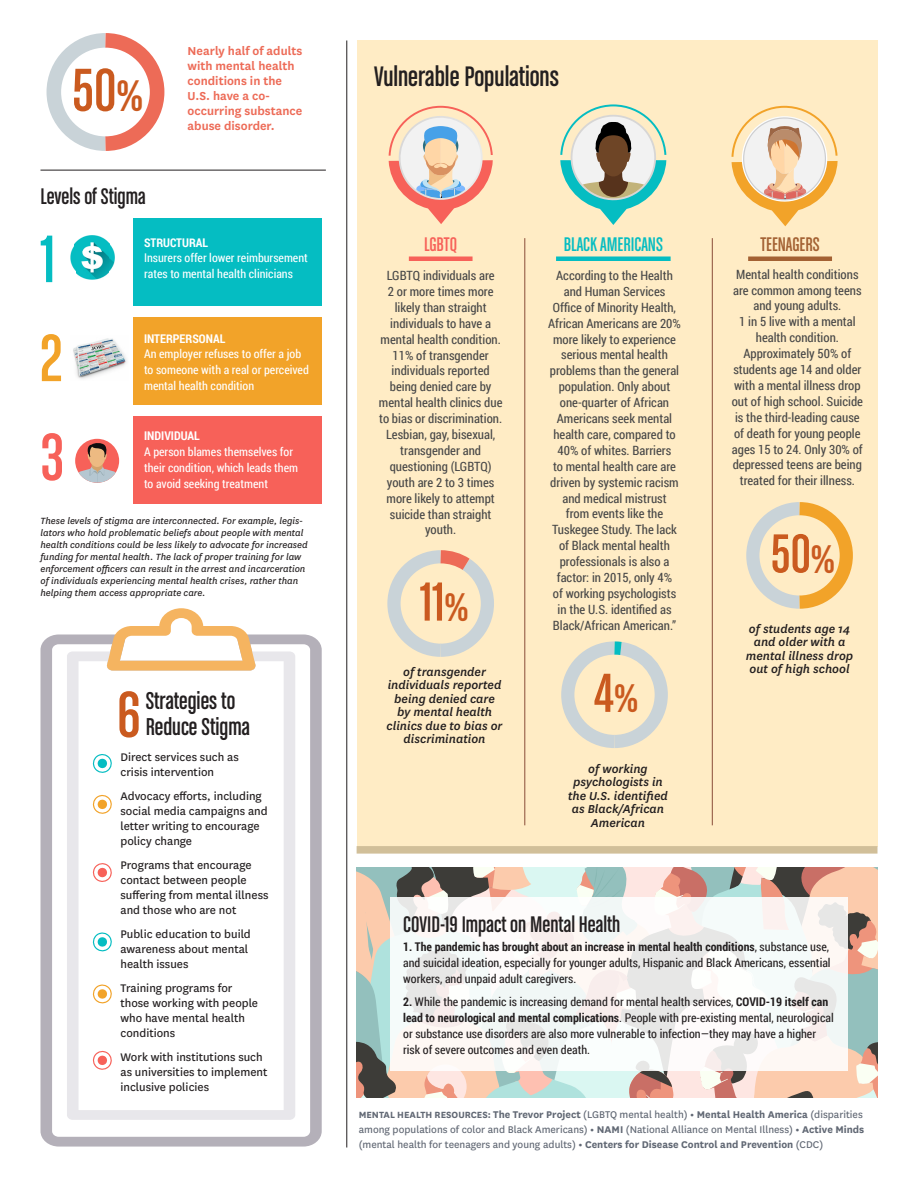
<style>
.page{position:relative;width:918px;height:1188px;background:#fff}
.page>*{position:absolute;margin:0;border:0;box-sizing:border-box;transform-origin:0 0}
.t1{font:71.4px "Chalet Comprime Cologne Eighty";color:#05bdc2}
.t2{font:71.4px "Chalet Comprime Cologne Eighty";color:#f76159}
.t3{font:71.4px "Chalet Comprime Cologne Eighty";color:#f2a329}
.t4{font:69.45px "Chalet Comprime Cologne Eighty";color:#ca5a1f}
.t5{font:64.65px "Chalet Comprime Cologne Eighty";color:#ca5a1f}
.t6{font:58.5px "Chalet Comprime Cologne Eighty";color:#ca5a1f}
.t7{font:30px "Chalet Comprime Cologne Sixty";color:#231f20}
.t8{font:25.95px "Chalet Comprime Cologne Sixty";color:#231f20}
.t9{font:24px "Chalet Comprime Cologne Sixty";color:#231f20}
.t10{font:21px "Chalet Comprime Cologne Eighty";color:#05bdc2}
.t11{font:21px "Chalet Comprime Cologne Eighty";color:#a36133}
.t12{font:21px "Chalet Comprime Cologne Eighty";color:#f76159}
.t13{font:italic 500 13.5px/13.5px "National";color:#231f20;text-align:center}
.t14{font:600 13.5px/15px "National";color:#ed6b57}
.t15{font:12.9px/15px "National";color:#231f20}
.t16{font:12.75px/15.9px "Roboto Condensed";color:#474747;text-align:center}
.t17{font:12px/15.9px "Roboto Condensed";color:#231f20}
.t18{font:12px/15.9px "Roboto Condensed";color:#fff}
.t19{font:700 12px "Roboto Condensed";color:#fff}
.t20{font:11.4px/15px "National";color:#616874}
.t21{font:italic 10.5px/12px "National";color:#231f20}
.s1{font-size:47.1px}
.s2{font-size:42.6px}
.s3{font-weight:700}
.s4{font-weight:700;font-size:10.5px}
</style>
<div class="page">
<hr style="left:346px;top:40px;width:1px;height:1108px;background:#231f20">
<div style="left:357px;top:40px;width:521px;height:807px;background:#ffecc5"></div>
<svg style="left:389px;top:106px;width:104px;height:118px"></svg>
<svg style="left:560px;top:104px;width:106px;height:121px"></svg>
<svg style="left:731px;top:106px;width:107px;height:120px"></svg>
<div style="left:357px;top:846px;width:521px;height:8px;background:#d1bf99"></div>
<svg style="left:41px;top:635px;width:281px;height:512px"></svg>
<svg style="left:67px;top:651px;width:228px;height:469px"></svg>
<svg style="left:107px;top:608px;width:149px;height:63px"></svg>
<svg style="left:92px;top:753px;width:21px;height:21px"></svg>
<svg style="left:92px;top:931px;width:21px;height:22px"></svg>
<svg style="left:92px;top:862px;width:21px;height:21px"></svg>
<svg style="left:92px;top:1050px;width:21px;height:21px"></svg>
<svg style="left:92px;top:794px;width:21px;height:21px"></svg>
<svg style="left:92px;top:983px;width:21px;height:22px"></svg>
<svg style="left:357px;top:867px;width:521px;height:230px;background:#c4b7aa"></svg>
<svg style="left:391px;top:897px;width:457px;height:174px;fill:#f8f8f6"></svg>
<div style="left:409px;top:256px;width:64px;height:5px;background:#f76159"></div>
<div style="left:556px;top:256px;width:115px;height:5px;background:#05bdc2"></div>
<div style="left:748px;top:256px;width:84px;height:5px;background:#a36133"></div>
<svg style="left:746px;top:502px;width:107px;height:107px"></svg>
<hr style="left:524px;top:238px;width:1px;height:587px;background:#8a4d39">
<hr style="left:712px;top:238px;width:1px;height:587px;background:#8a4d39">
<svg style="left:387px;top:550px;width:107px;height:107px"></svg>
<svg style="left:561px;top:641px;width:107px;height:107px"></svg>
<svg style="left:46px;top:33px;width:119px;height:118px"></svg>
<hr style="left:40px;top:170px;width:286px;height:1px;background:#231f20">
<div style="left:133px;top:219px;width:189px;height:87px;background:#05bdc2"></div>
<div style="left:133px;top:318px;width:189px;height:87px;background:#f2a329"></div>
<div style="left:133px;top:417px;width:189px;height:87px;background:#f76159"></div>
<img style="left:75px;top:236px;width:34px;height:44px">
<img style="left:70px;top:243px;width:5px;height:27px">
<img style="left:109px;top:243px;width:5px;height:29px">
<img style="left:73px;top:338px;width:54px;height:41px">
<div style="left:75px;top:439px;width:44px;height:44px;background:#f76159;border-radius:50%"></div>
<svg style="left:77px;top:442px;width:40px;height:41px"></svg>
<p class="t5" style="left:72px;top:54px;width:73px">50<span class="s1">%</span></p>
<p class="t9" style="left:40px;top:183px;width:107px">Levels of Stigma</p>
<p class="t14" style="left:188px;top:42px;width:116px">Nearly half of adults with mental health conditions in the<br>U.S. have a co&shy;occurring substance abuse disorder.</p>
<p class="t1" style="left:40px;top:220px;width:16px">1</p>
<p class="t3" style="left:40px;top:319px;width:24px">2</p>
<p class="t2" style="left:41px;top:418px;width:25px">3</p>
<p class="t19" style="left:144px;top:234px;width:66px">STRUCTURAL</p>
<p class="t18" style="left:144px;top:250px;width:165px">Insurers offer lower reimbursement rates to mental health clinicians</p>
<p class="t19" style="left:144px;top:330px;width:83px">INTERPERSONAL</p>
<p class="t18" style="left:144px;top:346px;width:166px">An employer refuses to offer a job to someone with a real or perceived mental health condition</p>
<p class="t19" style="left:144px;top:427px;width:57px">INDIVIDUAL</p>
<p class="t18" style="left:144px;top:443px;width:155px">A person blames themselves for their condition, which leads them to avoid seeking treatment</p>
<p class="t21" style="left:40px;top:515px;width:269px">These levels of stigma are interconnected. For example, legis&shy;lators who hold problematic beliefs about people with mental health conditions could be less likely to advocate for increased funding for mental health. The lack of proper training for law enforcement officers can result in the arrest and incarceration of individuals experiencing mental health crises, rather than helping them access appropriate care.</p>
<p class="t4" style="left:117px;top:676px;width:26px">6</p>
<p class="t8" style="left:146px;top:687px;width:91px">Strategies to</p>
<p class="t8" style="left:146px;top:713px;width:106px">Reduce Stigma</p>
<p class="t15" style="left:120px;top:749px;width:120px">Direct services such as crisis intervention</p>
<p class="t15" style="left:120px;top:788px;width:149px">Advocacy efforts, including social media campaigns and letter writing to encourage policy change</p>
<p class="t15" style="left:120px;top:857px;width:149px">Programs that encourage contact between people suffering from mental illness and those who are not</p>
<p class="t15" style="left:120px;top:926px;width:132px">Public education to build awareness about mental health issues</p>
<p class="t15" style="left:120px;top:980px;width:139px">Training programs for those working with people who have mental health conditions</p>
<p class="t15" style="left:120px;top:1049px;width:148px">Work with institutions such as universities to implement inclusive policies</p>
<p class="t7" style="left:374px;top:60px;width:186px">Vulnerable Populations</p>
<p class="t12" style="left:424px;top:232px;width:35px">LGBTQ</p>
<p class="t10" style="left:564px;top:232px;width:101px">BLACK AMERICANS</p>
<p class="t11" style="left:760px;top:232px;width:61px">TEENAGERS</p>
<p class="t16" style="left:379px;top:267px;width:125px">LGBTQ individuals are<br>2 or more times more likely than straight individuals to have a mental health condition.<br>11% of transgender individuals reported being denied care by mental health clinics due to bias or discrimination.<br>Lesbian, gay, bisexual, transgender and questioning (LGBTQ) youth are 2 to 3 times more likely to attempt suicide than straight youth.</p>
<p class="t16" style="left:548px;top:267px;width:134px">According to the Health and Human Services<br>Office of Minority Health,<br>African Americans are 20% more likely to experience serious mental health problems than the general population. Only about one-quarter of African<br>Americans seek mental health care, compared to<br>40% of whites. Barriers<br>to mental health care are driven by systemic racism and medical mistrust<br>from events like the<br>Tuskegee Study. The lack of Black mental health professionals is also a factor: in 2015, only 4%<br>of working psychologists in the U.S. identified as<br>Black/African American.”</p>
<p class="t16" style="left:733px;top:266px;width:130px">Mental health conditions are common among teens and young adults.</p>
<p class="t16" style="left:732px;top:313px;width:133px">1 in 5 live with a mental health condition.<br>Approximately 50% of students age 14 and older with a mental illness drop out of high school. Suicide is the third-leading cause of death for young people ages 15 to 24. Only 30% of depressed teens are being treated for their illness.</p>
<p class="t6" style="left:771px;top:521px;width:66px">50<span class="s2">%</span></p>
<p class="t6" style="left:420px;top:569px;width:50px">11<span class="s2">%</span></p>
<p class="t13" style="left:746px;top:621px;width:109px">of students age 14 and older with a mental illness drop out of high school</p>
<p class="t13" style="left:387px;top:664px;width:117px">of transgender individuals reported being denied care by mental health clinics due to bias or discrimination</p>
<p class="t6" style="left:594px;top:661px;width:46px">4<span class="s2">%</span></p>
<p class="t13" style="left:568px;top:761px;width:101px">of working psychologists in the U.S. identified as Black/African<br>American</p>
<p class="t9" style="left:403px;top:911px;width:219px">COVID-19 Impact on Mental Health</p>
<p class="t17" style="left:403px;top:938px;width:429px"><span class="s3">1. The pandemic has brought about an increase in mental health conditions</span>, substance use, and suicidal ideation, especially for younger adults, Hispanic and Black Americans, essential workers, and unpaid adult caregivers.</p>
<p class="t17" style="left:403px;top:993px;width:432px"><span class="s3">2.</span> While the pandemic is increasing demand for mental health services, <span class="s3">COVID-19 itself can lead to neurological and mental complications</span>. People with pre-existing mental, neurological or substance use disorders are also more vulnerable to infection—they may have a higher risk of severe outcomes and even death.</p>
<p class="t20" style="left:359px;top:1106px;width:507px"><span class="s4">MENTAL HEALTH RESOURCES:</span> <span class="s3">The Trevor Project</span> (LGBTQ mental health) <span class="s3">• Mental Health America</span> (disparities among populations of color and Black Americans) <span class="s3">• NAMI</span> (National Alliance on Mental Illness) <span class="s3">• Active Minds </span>(mental health for teenagers and young adults) <span class="s3">• Centers for Disease Control and Prevention</span> (CDC)</p>
</div>
